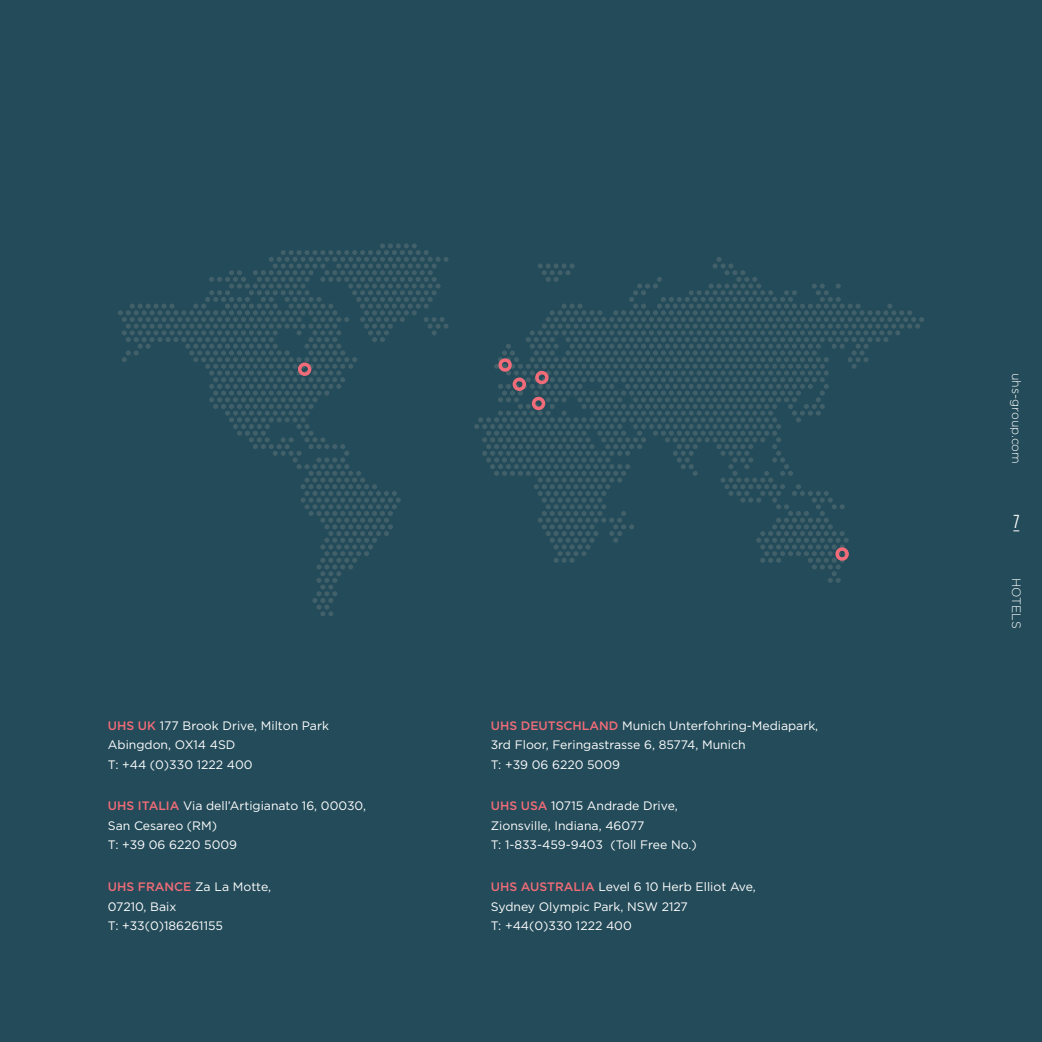
<style>
.page{position:relative;width:1042px;height:1042px;background:#244b59}
.page>*{position:absolute;margin:0;border:0;box-sizing:border-box;transform-origin:0 0}
.t1{font:19.25px "Edingu";color:#fff}
.t2{font:12.25px/19.4px "Gotham";color:#fff}
.t3{font:300 12.25px "Gotham";color:#fff}
.s1{font-weight:500;color:#f16c78}
</style>
<div class="page">
<svg style="left:118px;top:243px;width:806px;height:373px"></svg>
<div style="left:298px;top:362px;width:13px;height:14px;border:4px solid #f16c78;border-radius:50%"></div>
<div style="left:498px;top:358px;width:14px;height:14px;border:4px solid #f16c78;border-radius:50%"></div>
<div style="left:513px;top:377px;width:13px;height:14px;border:4px solid #f16c78;border-radius:50%"></div>
<div style="left:535px;top:371px;width:13px;height:13px;border:4px solid #f16c78;border-radius:50%"></div>
<div style="left:532px;top:397px;width:13px;height:13px;border:4px solid #f16c78;border-radius:50%"></div>
<div style="left:835px;top:547px;width:14px;height:14px;border:4px solid #f16c78;border-radius:50%"></div>
<p class="t2" style="left:108px;top:715px;width:223px"><span class="s1">UHS UK</span> 177 Brook Drive, Milton Park<br>Abingdon, OX14 4SD<br>T: +44 (0)330 1222 400</p>
<p class="t2" style="left:108px;top:796px;width:260px"><span class="s1">UHS ITALIA</span> Via dell’Artigianato 16, 00030,<br>San Cesareo (RM)<br>T: +39 06 6220 5009</p>
<p class="t2" style="left:108px;top:877px;width:165px"><span class="s1">UHS FRANCE</span> Za La Motte,<br>07210, Baix<br>T: +33(0)186261155</p>
<p class="t2" style="left:491px;top:715px;width:329px"><span class="s1">UHS DEUTSCHLAND</span> Munich Unterfohring-Mediapark,<br>3rd Floor, Feringastrasse 6, 85774, Munich<br>T: +39 06 6220 5009</p>
<p class="t2" style="left:491px;top:796px;width:207px"><span class="s1">UHS USA</span> 10715 Andrade Drive,<br>Zionsville, Indiana, 46077<br>T: 1-833-459-9403 (Toll Free No.)</p>
<p class="t2" style="left:491px;top:877px;width:267px"><span class="s1">UHS AUSTRALIA</span> Level 6 10 Herb Elliot Ave,<br>Sydney Olympic Park, NSW 2127<br>T: +44(0)330 1222 400</p>
<p class="t3" style="left:1024px;top:373px;width:92px;rotate:90deg">uhs-group.com</p>
<p class="t1" style="left:1013px;top:513px;width:7px">7</p>
<p class="t3" style="left:1024px;top:578px;width:52px;rotate:90deg">HOTELS</p>
</div>
